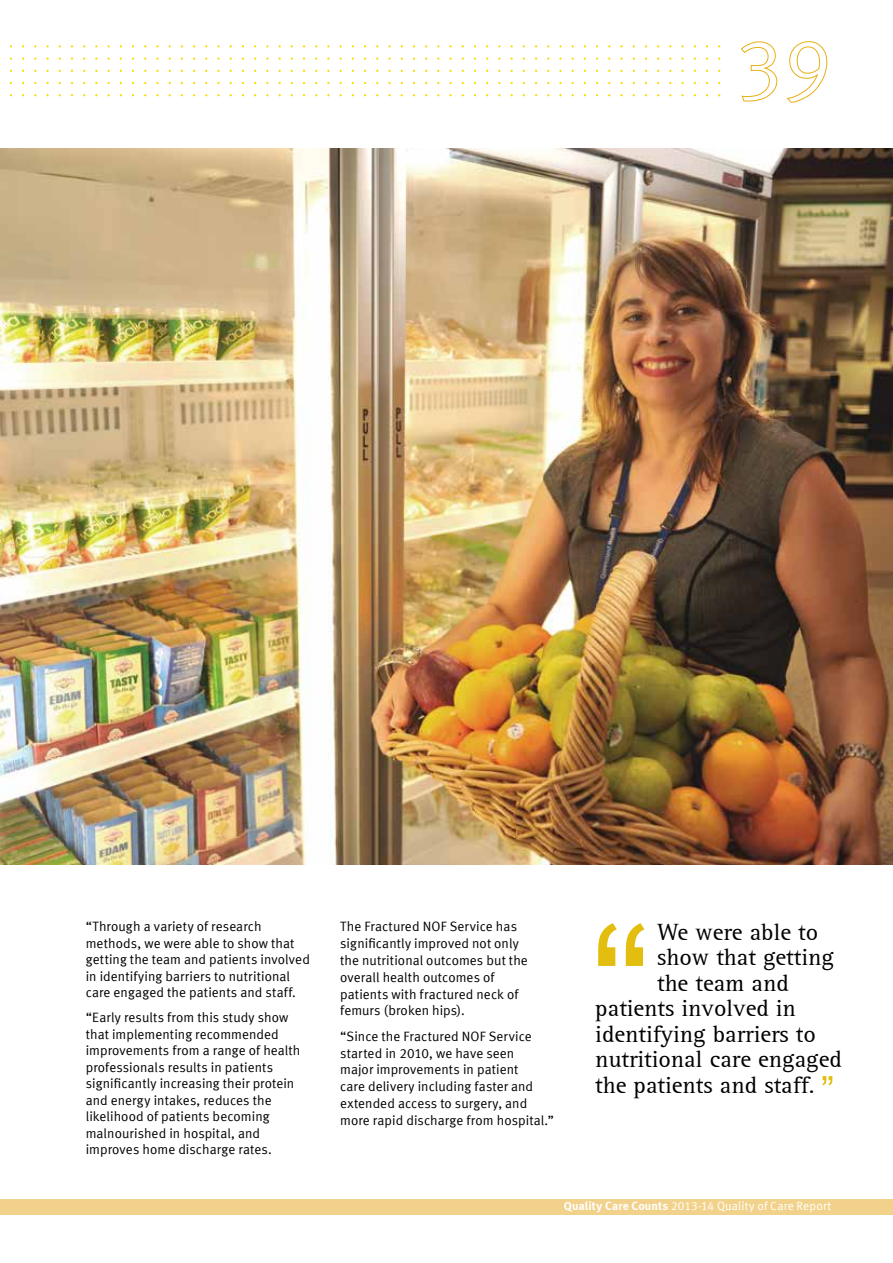
<style>
.page{position:relative;width:893px;height:1263px;background:#fff}
.page>*{position:absolute;margin:0;border:0;box-sizing:border-box;transform-origin:0 0}
.t1{font:24px "Agfa Rotis Serif";color:#000}
.t2{font:13.5px/16.5px "Meta Normal LF";letter-spacing:.005em;color:#000}
.t3{font:12px "Meta Normal LF";letter-spacing:.01em;color:#fff}
.s1{font-family:"Meta Bold LF"}
</style>
<div class="page">
<div style="left:0;top:1199px;width:893px;height:16px;background:#f2d28b"></div>
<svg style="left:741px;top:42px;width:36px;height:59px"></svg>
<svg style="left:787px;top:41px;width:40px;height:62px"></svg>
<img style="left:0;top:149px;width:893px;height:716px">
<svg style="left:598px;top:923px;width:46px;height:43px"></svg>
<svg style="left:822px;top:1076px;width:10px;height:9px"></svg>
<p class="t2" style="left:86px;top:918px;width:226px">“Through a variety of research methods, we were able to show that getting the team and patients involved in identifying barriers to nutritional care engaged the patients and staff.</p>
<p class="t2" style="left:86px;top:1009px;width:216px">“Early results from this study show that implementing recommended improvements from a range of health professionals results in patients significantly increasing their protein and energy intakes, reduces the likelihood of patients becoming malnourished in hospital, and improves home discharge rates.</p>
<p class="t2" style="left:340px;top:918px;width:189px">The Fractured NOF Service has significantly improved not only the nutritional outcomes but the overall health outcomes of patients with fractured neck of femurs (broken hips).</p>
<p class="t2" style="left:340px;top:1027px;width:215px">“Since the Fractured NOF Service started in 2010, we have seen<br>major improvements in patient<br>care delivery including faster and extended access to surgery, and more rapid discharge from hospital.”</p>
<h1 class="t1" style="left:657px;top:918px;width:163px">We were able to</h1>
<h1 class="t1" style="left:657px;top:944px;width:178px">show that getting</h1>
<h1 class="t1" style="left:657px;top:969px;width:133px">the team and</h1>
<h1 class="t1" style="left:595px;top:995px;width:202px">patients involved in</h1>
<h1 class="t1" style="left:595px;top:1020px;width:222px">identifying barriers to</h1>
<h1 class="t1" style="left:595px;top:1046px;width:248px">nutritional care engaged</h1>
<h1 class="t1" style="left:595px;top:1071px;width:221px">the patients and staff.</h1>
<p class="t3" style="left:564px;top:1199px;width:269px"><span class="s1">Quality Care Counts</span> 2013-14 Quality of Care Report</p>
</div>
